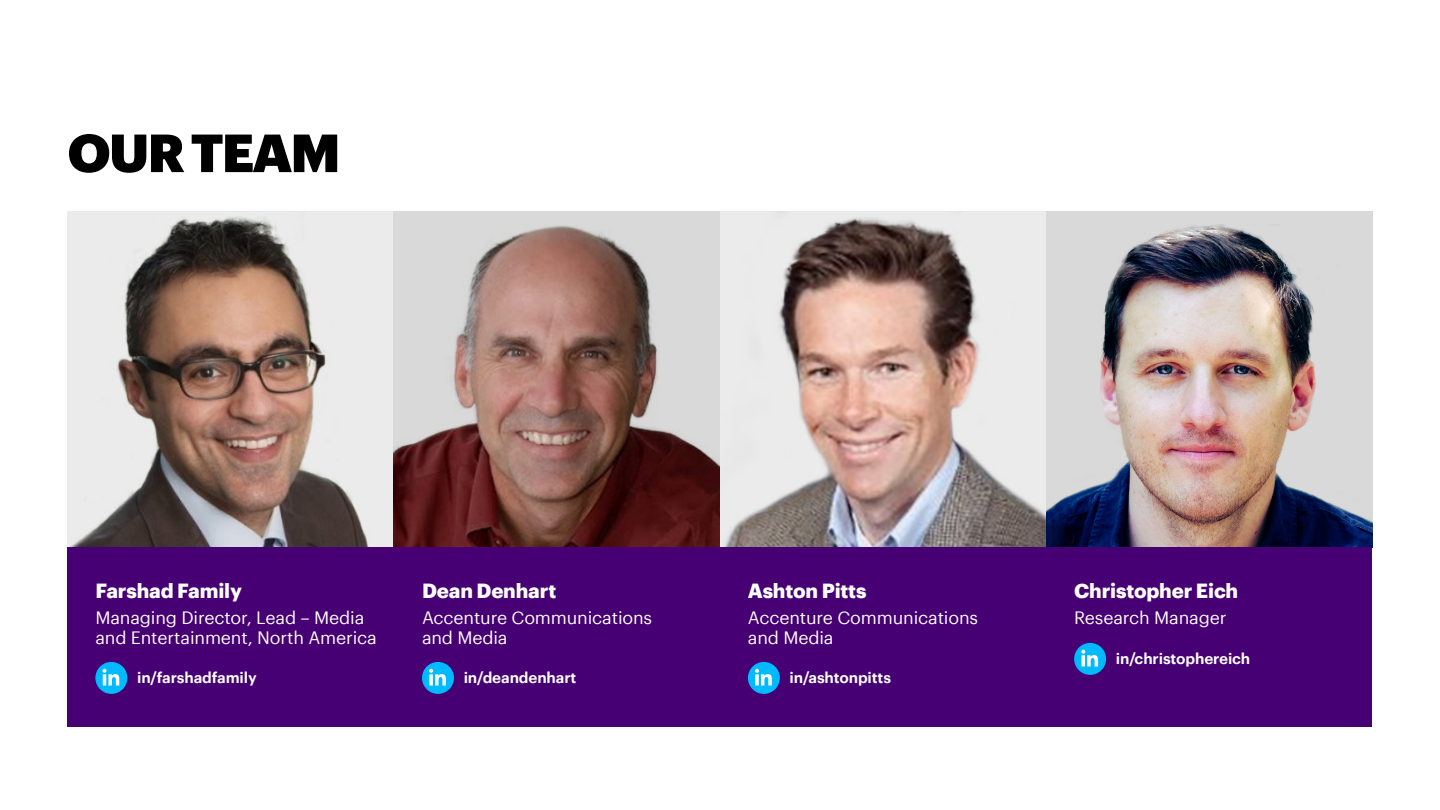
<style>
.page{position:relative;width:1440px;height:810px;background:#fff}
.page>*{position:absolute;margin:0;border:0;box-sizing:border-box;transform-origin:0 0}
.t1{font:900 52.5px "Graphik";letter-spacing:-.035em;color:#000}
.t2{font:700 20px "Graphik";letter-spacing:-.01em;color:#fff}
.t3{font:17.5px/20px "Graphik";letter-spacing:-.01em;color:#fff}
.t4{font:600 15px "Graphik";letter-spacing:-.01em;color:#fff}
</style>
<div class="page">
<img style="left:68px;top:212px;width:326px;height:335px">
<img style="left:394px;top:212px;width:652px;height:335px">
<img style="left:1046px;top:212px;width:326px;height:335px">
<div style="left:68px;top:547px;width:1304px;height:180px;background:#460073"></div>
<div style="left:95px;top:662px;width:32px;height:32px;background:#00baff;border-radius:50%"></div>
<svg style="left:103px;top:669px;width:16px;height:17px"></svg>
<div style="left:422px;top:662px;width:32px;height:32px;background:#00baff;border-radius:50%"></div>
<svg style="left:429px;top:669px;width:17px;height:17px"></svg>
<div style="left:748px;top:662px;width:32px;height:32px;background:#00baff;border-radius:50%"></div>
<svg style="left:755px;top:669px;width:17px;height:17px"></svg>
<div style="left:1074px;top:643px;width:32px;height:32px;background:#00baff;border-radius:50%"></div>
<svg style="left:1081px;top:650px;width:17px;height:17px"></svg>
<h1 class="t1" style="left:68px;top:112px;width:275px">OUR TEAM</h1>
<p class="t2" style="left:95px;top:575px;width:148px">Farshad Family</p>
<p class="t2" style="left:422px;top:575px;width:136px">Dean Denhart</p>
<p class="t2" style="left:748px;top:575px;width:120px">Ashton Pitts</p>
<p class="t2" style="left:1074px;top:575px;width:166px">Christopher Eich</p>
<p class="t3" style="left:95px;top:606px;width:283px">Managing Director, Lead – Media and Entertainment, North America</p>
<p class="t3" style="left:422px;top:606px;width:232px">Accenture Communications and Media</p>
<p class="t3" style="left:748px;top:606px;width:232px">Accenture Communications and Media</p>
<p class="t3" style="left:1074px;top:606px;width:154px">Research Manager</p>
<p class="t4" style="left:137px;top:667px;width:121px">in/farshadfamily</p>
<p class="t4" style="left:464px;top:667px;width:114px">in/deandenhart</p>
<p class="t4" style="left:790px;top:667px;width:103px">in/ashtonpitts</p>
<p class="t4" style="left:1116px;top:647px;width:136px">in/christophereich</p>
</div>
